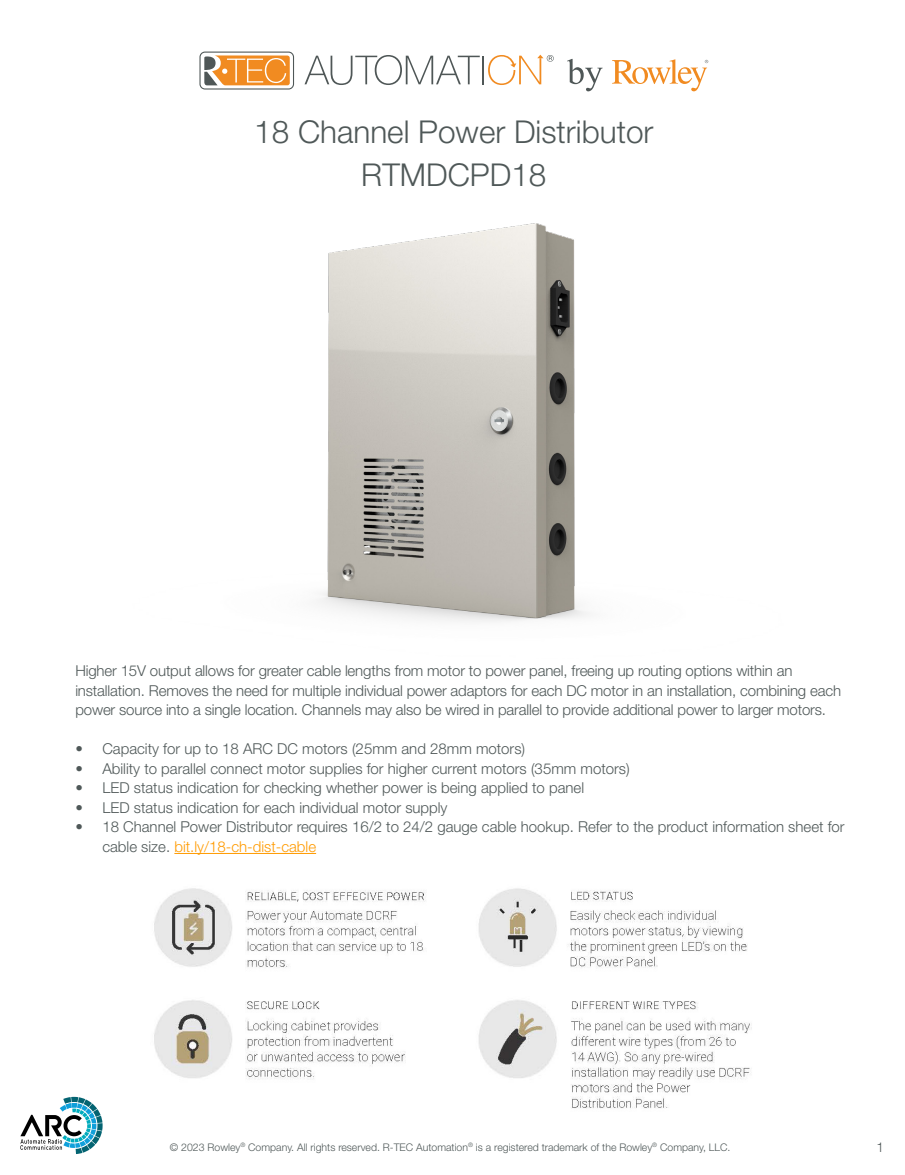
<style>
.page{position:relative;width:905px;height:1175px;background:#fff}
.page>*{position:absolute;margin:0;border:0;box-sizing:border-box;transform-origin:0 0}
.t1{font:300 31.5px/43.2px "Helvetica Neue LT Pro";color:#4f5858;text-align:center}
.t2{font:300 15px/19.5px "Helvetica Neue LT Pro";color:#4f5858}
.t3{font:300 13.5px "Helvetica Neue LT Pro";color:#4f5858}
.t4{font:300 10.5px "Helvetica Neue LT Pro";color:#4f5858}
.s1{color:#ff9b00}
</style>
<div class="page">
<img style="left:154px;top:888px;width:598px;height:221px">
<img style="left:294px;top:62px;width:401px;height:560px">
<svg style="left:612px;top:59px;width:96px;height:32px"></svg>
<svg style="left:567px;top:59px;width:35px;height:32px"></svg>
<hr style="left:482px;top:56px;width:2px;height:28px;background:#4f5757">
<svg style="left:304px;top:55px;width:176px;height:30px"></svg>
<svg style="left:199px;top:52px;width:95px;height:38px"></svg>
<svg style="left:488px;top:55px;width:65px;height:30px"></svg>
<svg style="left:20px;top:1096px;width:83px;height:58px"></svg>
<hr style="left:174px;top:853px;width:142px;height:1px;background:#ff9b00">
<h1 class="t1" style="left:254px;top:110px;width:401px">18 Channel Power Distributor<br>RTMDCPD18</h1>
<p class="t2" style="left:75px;top:661px;width:767px">Higher 15V output allows for greater cable lengths from motor to power panel, freeing up routing options within an installation. Removes the need for multiple individual power adaptors for each DC motor in an installation, combining each power source into a single location. Channels may also be wired in parallel to provide additional power to larger motors.</p>
<p class="t2" style="left:75px;top:739px;width:451px">• Capacity for up to 18 ARC DC motors (25mm and 28mm motors)</p>
<p class="t2" style="left:75px;top:758px;width:556px">• Ability to parallel connect motor supplies for higher current motors (35mm motors)</p>
<p class="t2" style="left:75px;top:778px;width:510px">• LED status indication for checking whether power is being applied to panel</p>
<p class="t2" style="left:75px;top:797px;width:374px">• LED status indication for each individual motor supply</p>
<p class="t2" style="left:102px;top:817px;width:743px;text-indent:-27px">• 18 Channel Power Distributor requires 16/2 to 24/2 gauge cable hookup. Refer to the product information sheet for cable size. <span class="s1">bit.ly/18-ch-dist-cable</span></p>
<p class="t4" style="left:170px;top:1140px;width:562px">© 2023 Rowley<sup>®</sup> Company. All rights reserved. R-TEC Automation<sup>®</sup> is a registered trademark of the Rowley<sup>®</sup> Company, LLC.</p>
<p class="t3" style="left:876px;top:1138px;width:9px">1</p>
</div>
